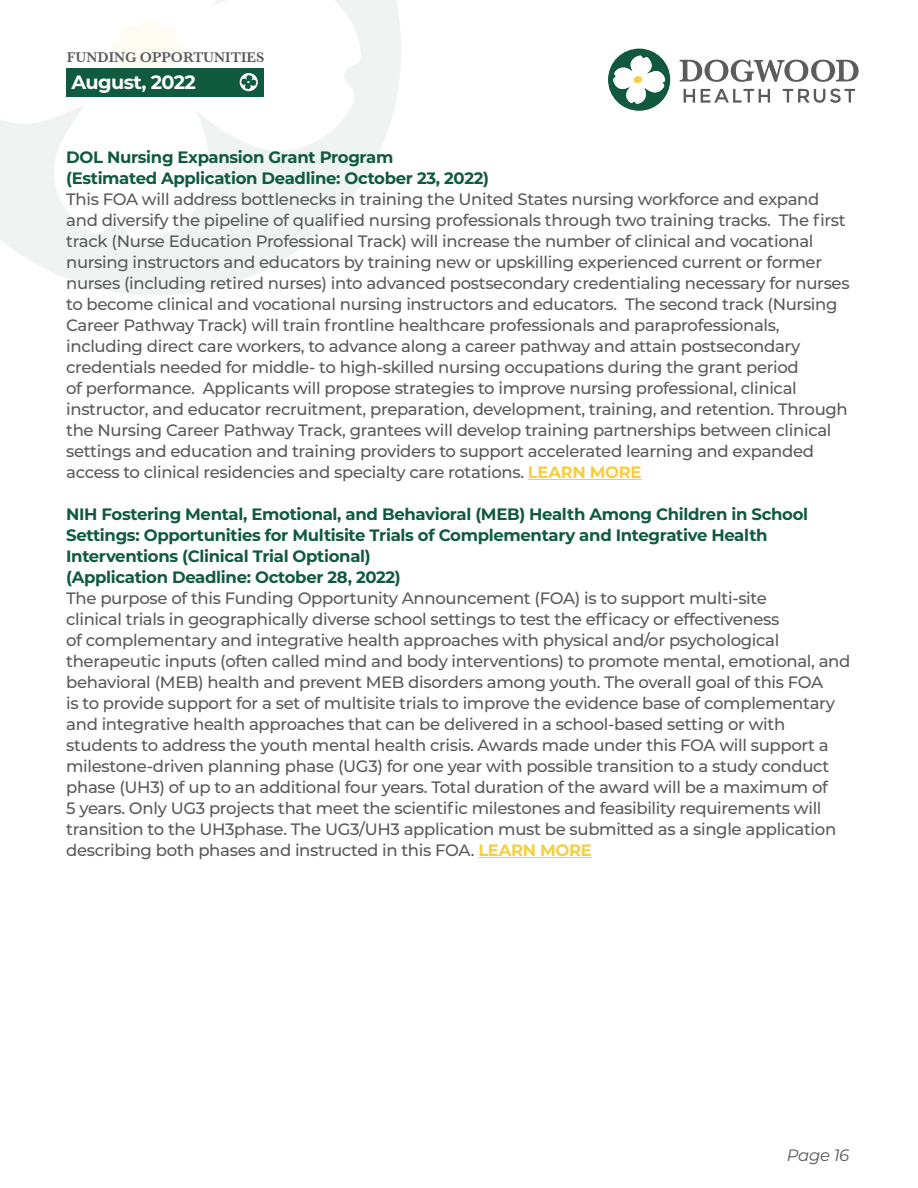
<style>
.page{position:relative;width:918px;height:1188px;background:#fff}
.page>*{position:absolute;margin:0;border:0;box-sizing:border-box;transform-origin:0 0}
.t1{font:700 19.2px "Montserrat";letter-spacing:-.03em;color:#fff}
.t2{font:500 16.5px/21px "Montserrat";letter-spacing:-.02em;color:#5a5a5d}
.t3{font:700 16.5px/21px "Montserrat";letter-spacing:-.02em;color:#105a3f}
.t4{font:italic 16.5px "Montserrat";letter-spacing:-.02em;color:#5a5a5d}
.t5{font:600 14.55px "Baskerville";color:#5a5a5d}
.s1{font-weight:700;color:#f6cf41}
</style>
<div class="page">
<svg style="left:3px;top:0;width:398px;height:295px;fill:#eff4f2"></svg>
<svg style="left:0;top:0;width:361px;height:241px"></svg>
<svg style="left:110px;top:18px;width:73px;height:50px"></svg>
<svg style="left:679px;top:59px;width:180px;height:44px"></svg>
<svg style="left:608px;top:48px;width:62px;height:63px"></svg>
<div style="left:66px;top:68px;width:198px;height:29px;background:#105a3f"></div>
<svg style="left:240px;top:73px;width:18px;height:18px"></svg>
<hr style="left:528px;top:479px;width:114px;height:1px;background:#f6cf41">
<hr style="left:478px;top:857px;width:114px;height:1px;background:#f6cf41">
<p class="t5" style="left:67px;top:47px;width:199px">FUNDING OPPORTUNITIES</p>
<p class="t1" style="left:71px;top:69px;width:126px">August, 2022</p>
<p class="t3" style="left:66px;top:146px;width:424px">DOL Nursing Expansion Grant Program<br>(Estimated Application Deadline: October 23, 2022)</p>
<p class="t2" style="left:66px;top:188px;width:785px">This FOA will address bottlenecks in training the United States nursing workforce and expand and diversify the pipeline of qualified nursing professionals through two training tracks. The first track (Nurse Education Professional Track) will increase the number of clinical and vocational nursing instructors and educators by training new or upskilling experienced current or former nurses (including retired nurses) into advanced postsecondary credentialing necessary for nurses to become clinical and vocational nursing instructors and educators. The second track (Nursing Career Pathway Track) will train frontline healthcare professionals and paraprofessionals, including direct care workers, to advance along a career pathway and attain postsecondary credentials needed for middle- to high-skilled nursing occupations during the grant period<br>of performance. Applicants will propose strategies to improve nursing professional, clinical instructor, and educator recruitment, preparation, development, training, and retention. Through the Nursing Career Pathway Track, grantees will develop training partnerships between clinical settings and education and training providers to support accelerated learning and expanded access to clinical residencies and specialty care rotations. <span class="s1">LEARN MORE</span></p>
<p class="t3" style="left:66px;top:503px;width:743px">NIH Fostering Mental, Emotional, and Behavioral (MEB) Health Among Children in School Settings: Opportunities for Multisite Trials of Complementary and Integrative Health Interventions (Clinical Trial Optional)<br>(Application Deadline: October 28, 2022)</p>
<p class="t2" style="left:66px;top:587px;width:786px">The purpose of this Funding Opportunity Announcement (FOA) is to support multi-site<br>clinical trials in geographically diverse school settings to test the efficacy or effectiveness<br>of complementary and integrative health approaches with physical and/or psychological therapeutic inputs (often called mind and body interventions) to promote mental, emotional, and behavioral (MEB) health and prevent MEB disorders among youth. The overall goal of this FOA<br>is to provide support for a set of multisite trials to improve the evidence base of complementary and integrative health approaches that can be delivered in a school-based setting or with students to address the youth mental health crisis. Awards made under this FOA will support a milestone-driven planning phase (UG3) for one year with possible transition to a study conduct phase (UH3) of up to an additional four years. Total duration of the award will be a maximum of<br>5 years. Only UG3 projects that meet the scientific milestones and feasibility requirements will transition to the UH3phase. The UG3/UH3 application must be submitted as a single application describing both phases and instructed in this FOA. <span class="s1">LEARN MORE</span></p>
<p class="t4" style="left:787px;top:1144px;width:64px">Page 16</p>
</div>
